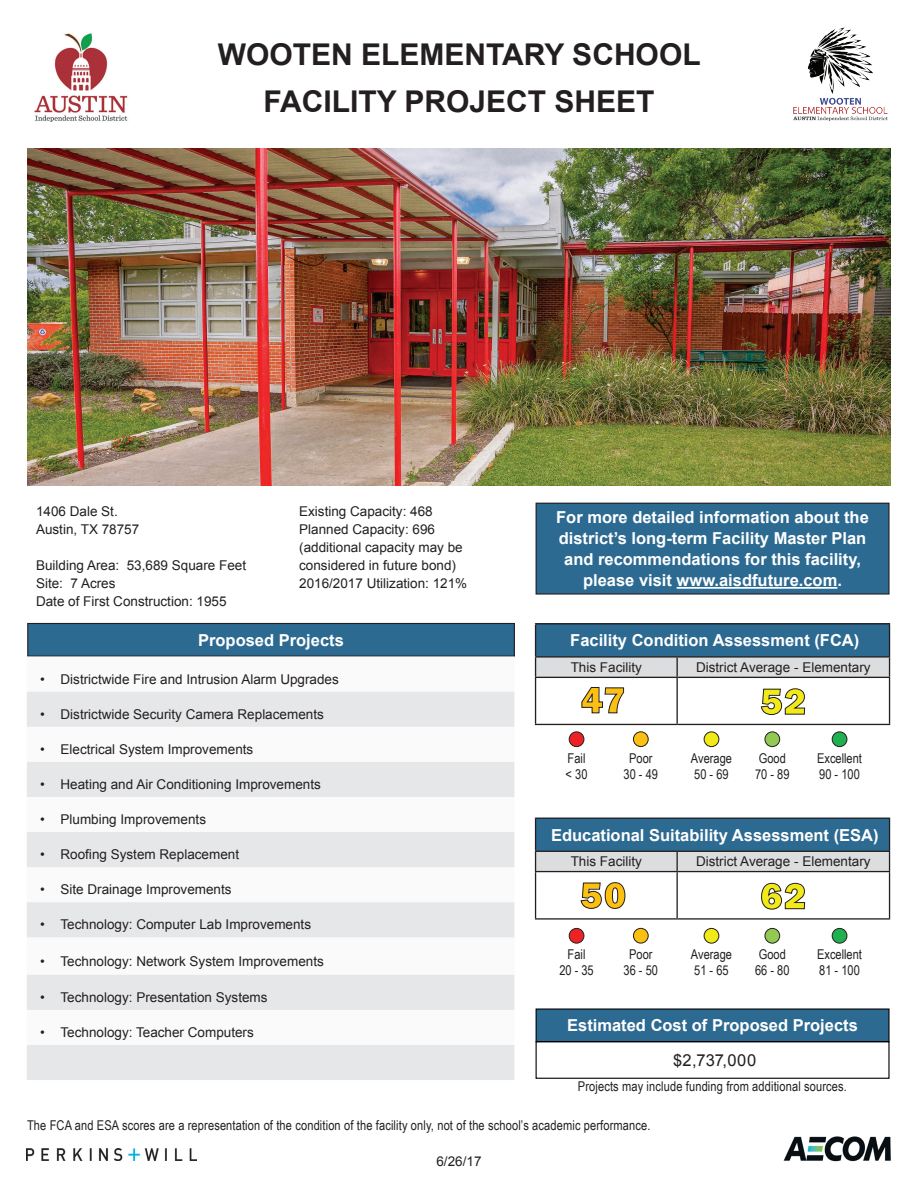
<style>
.page{position:relative;width:918px;height:1188px;background:#fff}
.page>*{position:absolute;margin:0;border:0;box-sizing:border-box;transform-origin:0 0}
.t1{font:800 37.5px "Franklin Gothic";color:#fcc011}
.t2{font:800 37.5px "Franklin Gothic";color:#f1ea16}
.Heading_1__H1{font:700 30px "Arial";color:#231f20}
.Body_Text__H5{font:700 16.5px/21px "Arial";color:#fff;text-align:center}
.Heading_3__H3{font:700 16.5px "Arial";color:#fff}
.t3{font:16.5px "Arial";letter-spacing:.025em;color:#231f20}
.Body_Text__H5-2{font:13.5px/18px "Arial";color:#231f20}
.t4{font:13.5px/16.2px "Arial Narrow";letter-spacing:.01em;color:#231f20}
</style>
<div class="page">
<img style="left:784px;top:1136px;width:107px;height:26px">
<img style="left:27px;top:1148px;width:170px;height:12px">
<img style="left:793px;top:27px;width:95px;height:94px">
<img style="left:34px;top:33px;width:94px;height:89px">
<div style="left:832px;top:928px;width:15px;height:15px;background:#1fb04f;border-radius:50%"></div>
<div style="left:832px;top:928px;width:15px;height:15px;border:1px solid #231f20;border-radius:50%"></div>
<div style="left:704px;top:928px;width:15px;height:15px;background:#f1ea16;border-radius:50%"></div>
<div style="left:704px;top:928px;width:15px;height:15px;border:1px solid #231f20;border-radius:50%"></div>
<div style="left:569px;top:928px;width:15px;height:15px;background:#ed2225;border-radius:50%"></div>
<div style="left:569px;top:928px;width:15px;height:15px;border:1px solid #231f20;border-radius:50%"></div>
<div style="left:765px;top:928px;width:15px;height:15px;background:#92c953;border-radius:50%"></div>
<div style="left:765px;top:928px;width:15px;height:15px;border:1px solid #231f20;border-radius:50%"></div>
<div style="left:633px;top:928px;width:15px;height:15px;background:#fcc011;border-radius:50%"></div>
<div style="left:633px;top:928px;width:16px;height:15px;border:1px solid #231f20;border-radius:50%"></div>
<div style="left:569px;top:732px;width:15px;height:15px;background:#ed2225;border-radius:50%"></div>
<div style="left:569px;top:732px;width:15px;height:15px;border:1px solid #231f20;border-radius:50%"></div>
<div style="left:633px;top:732px;width:15px;height:15px;background:#fcc011;border-radius:50%"></div>
<div style="left:633px;top:731px;width:16px;height:16px;border:1px solid #231f20;border-radius:50%"></div>
<div style="left:832px;top:732px;width:15px;height:15px;background:#1fb04f;border-radius:50%"></div>
<div style="left:832px;top:732px;width:15px;height:15px;border:1px solid #231f20;border-radius:50%"></div>
<div style="left:704px;top:732px;width:15px;height:15px;background:#f1ea16;border-radius:50%"></div>
<div style="left:704px;top:732px;width:15px;height:15px;border:1px solid #231f20;border-radius:50%"></div>
<div style="left:765px;top:732px;width:15px;height:15px;background:#92c953;border-radius:50%"></div>
<div style="left:765px;top:732px;width:15px;height:15px;border:1px solid #231f20;border-radius:50%"></div>
<img style="left:27px;top:148px;width:863px;height:338px">
<div style="left:536px;top:503px;width:353px;height:91px;background:#2c6a92"></div>
<hr style="left:677px;top:587px;width:160px;height:2px;background:#fff">
<div style="left:536px;top:503px;width:354px;height:92px;border:1px solid #231f20"></div>
<div style="left:28px;top:623px;width:486px;height:33px;background:#2c6a92"></div>
<div style="left:27px;top:623px;width:488px;height:34px;border:1px solid #231f20"></div>
<svg style="left:27px;top:692px;width:487px;height:388px;fill:#e6e7e9"></svg>
<div style="left:536px;top:624px;width:354px;height:33px;background:#2c6a92"></div>
<hr style="left:535px;top:623px;width:142px;height:1px;background:#231f20">
<hr style="left:535px;top:624px;width:1px;height:32px;background:#231f20">
<hr style="left:677px;top:623px;width:213px;height:1px;background:#231f20">
<hr style="left:889px;top:624px;width:1px;height:32px;background:#231f20">
<hr style="left:535px;top:656px;width:142px;height:2px;background:#231f20">
<hr style="left:677px;top:656px;width:213px;height:2px;background:#231f20">
<hr style="left:535px;top:724px;width:142px;height:1px;background:#231f20">
<hr style="left:677px;top:724px;width:213px;height:1px;background:#231f20">
<svg style="left:535px;top:657px;width:355px;height:67px"></svg>
<div style="left:536px;top:818px;width:354px;height:33px;background:#2c6a92"></div>
<hr style="left:535px;top:818px;width:142px;height:1px;background:#231f20">
<hr style="left:535px;top:819px;width:1px;height:32px;background:#231f20">
<hr style="left:677px;top:818px;width:213px;height:1px;background:#231f20">
<hr style="left:889px;top:819px;width:1px;height:32px;background:#231f20">
<hr style="left:535px;top:918px;width:142px;height:2px;background:#231f20">
<hr style="left:677px;top:918px;width:213px;height:2px;background:#231f20">
<svg style="left:535px;top:851px;width:355px;height:68px"></svg>
<div style="left:536px;top:1009px;width:353px;height:33px;background:#2c6a92"></div>
<div style="left:536px;top:1008px;width:354px;height:34px;border:1px solid #040503"></div>
<div style="left:536px;top:1041px;width:354px;height:38px;border:1px solid #000"></div>
<h1 class="Heading_1__H1" style="left:218px;top:35px;width:484px">WOOTEN ELEMENTARY SCHOOL</h1>
<h1 class="Heading_1__H1" style="left:263px;top:81px;width:393px">FACILITY PROJECT SHEET</h1>
<p class="Body_Text__H5-2" style="left:36px;top:502px;width:83px">1406 Dale St.</p>
<p class="Body_Text__H5-2" style="left:36px;top:520px;width:105px">Austin, TX 78757</p>
<p class="Body_Text__H5-2" style="left:36px;top:556px;width:212px">Building Area: 53,689 Square Feet</p>
<p class="Body_Text__H5-2" style="left:36px;top:574px;width:81px">Site: 7 Acres</p>
<p class="Body_Text__H5-2" style="left:36px;top:592px;width:192px">Date of First Construction: 1955</p>
<p class="Body_Text__H5-2" style="left:299px;top:502px;width:135px">Existing Capacity: 468</p>
<p class="Body_Text__H5-2" style="left:299px;top:520px;width:137px">Planned Capacity: 696</p>
<p class="Body_Text__H5-2" style="left:299px;top:538px;width:165px">(additional capacity may be considered in future bond)</p>
<p class="Body_Text__H5-2" style="left:299px;top:574px;width:170px">2016/2017 Utilization: 121%</p>
<p class="Body_Text__H5" style="left:556px;top:507px;width:314px">For more detailed information about the district’s long-term Facility Master Plan and recommendations for this facility, please visit www.aisdfuture.com.</p>
<p class="Body_Text__H5" style="left:198px;top:630px;width:147px">Proposed Projects</p>
<p class="Body_Text__H5-2" style="left:40px;top:670px;width:300px">• Districtwide Fire and Intrusion Alarm Upgrades</p>
<p class="Body_Text__H5-2" style="left:40px;top:705px;width:285px">• Districtwide Security Camera Replacements</p>
<p class="Body_Text__H5-2" style="left:40px;top:740px;width:215px">• Electrical System Improvements</p>
<p class="Body_Text__H5-2" style="left:40px;top:775px;width:282px">• Heating and Air Conditioning Improvements</p>
<p class="Body_Text__H5-2" style="left:40px;top:810px;width:167px">• Plumbing Improvements</p>
<p class="Body_Text__H5-2" style="left:40px;top:845px;width:200px">• Roofing System Replacement</p>
<p class="Body_Text__H5-2" style="left:40px;top:881px;width:193px">• Site Drainage Improvements</p>
<p class="Body_Text__H5-2" style="left:40px;top:916px;width:272px">• Technology: Computer Lab Improvements</p>
<p class="Body_Text__H5-2" style="left:40px;top:952px;width:285px">• Technology: Network System Improvements</p>
<p class="Body_Text__H5-2" style="left:40px;top:988px;width:229px">• Technology: Presentation Systems</p>
<p class="Body_Text__H5-2" style="left:40px;top:1023px;width:215px">• Technology: Teacher Computers</p>
<p class="Heading_3__H3" style="left:570px;top:630px;width:291px">Facility Condition Assessment (FCA)</p>
<p class="Body_Text__H5-2" style="left:571px;top:658px;width:73px">This Facility</p>
<p class="Body_Text__H5-2" style="left:696px;top:658px;width:176px">District Average - Elementary</p>
<p class="t1" style="left:581px;top:676px;width:46px">47</p>
<p class="t2" style="left:760px;top:677px;width:47px">52</p>
<p class="t4" style="left:568px;top:749px;width:19px">Fail</p>
<p class="t4" style="left:566px;top:765px;width:23px">&lt; 30</p>
<p class="t4" style="left:624px;top:749px;width:36px;text-align:center">Poor<br>30 - 49</p>
<p class="t4" style="left:691px;top:749px;width:43px">Average<br>50 - 69</p>
<p class="t4" style="left:755px;top:749px;width:36px">Good<br>70 - 89</p>
<p class="t4" style="left:817px;top:749px;width:46px">Excellent<br>90 - 100</p>
<p class="Heading_3__H3" style="left:551px;top:824px;width:329px">Educational Suitability Assessment (ESA)</p>
<p class="Body_Text__H5-2" style="left:571px;top:853px;width:73px">This Facility</p>
<p class="Body_Text__H5-2" style="left:696px;top:853px;width:176px">District Average - Elementary</p>
<p class="t1" style="left:580px;top:871px;width:47px">50</p>
<p class="t2" style="left:760px;top:872px;width:47px">62</p>
<p class="t4" style="left:624px;top:946px;width:36px;text-align:center">Poor<br>36 - 50</p>
<p class="t4" style="left:691px;top:946px;width:43px">Average<br>51 - 65</p>
<p class="t4" style="left:755px;top:946px;width:36px">Good<br>66 - 80</p>
<p class="t4" style="left:817px;top:946px;width:46px">Excellent<br>81 - 100</p>
<p class="t4" style="left:568px;top:946px;width:19px">Fail</p>
<p class="t4" style="left:559px;top:962px;width:36px">20 - 35</p>
<p class="Heading_3__H3" style="left:567px;top:1015px;width:292px">Estimated Cost of Proposed Projects</p>
<p class="t3" style="left:673px;top:1049px;width:85px">$2,737,000</p>
<p class="t4" style="left:578px;top:1078px;width:271px">Projects may include funding from additional sources.</p>
<p class="t4" style="left:27px;top:1116px;width:625px">The FCA and ESA scores are a representation of the condition of the facility only, not of the school’s academic performance.</p>
<p class="Body_Text__H5-2" style="left:436px;top:1152px;width:47px">6/26/17</p>
</div>
